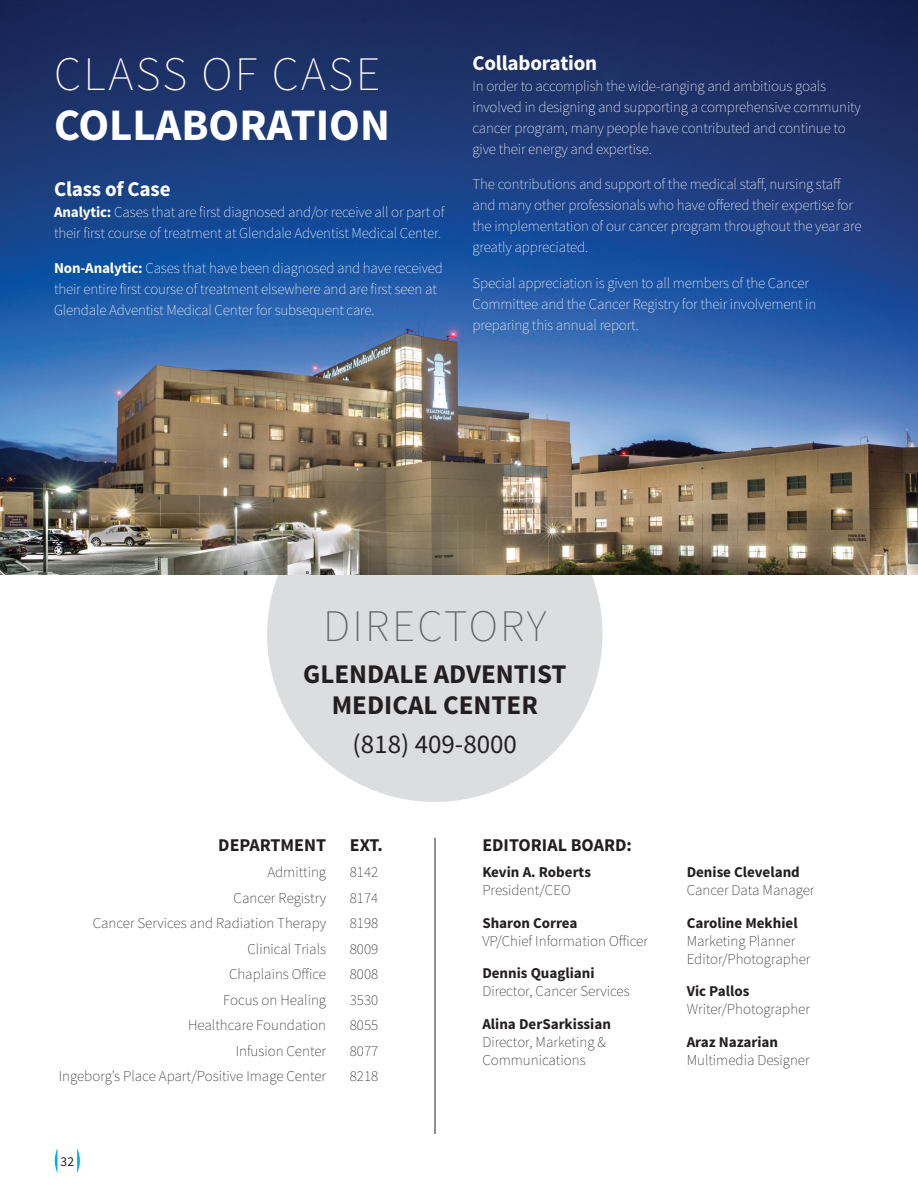
<style>
.page{position:relative;width:918px;height:1188px;background:#fff}
.page>*{position:absolute;margin:0;border:0;box-sizing:border-box;transform-origin:0 0}
.t1{font:200 48px "Source Sans Pro";letter-spacing:.05em;color:#fff}
.t2{font:700 45px "Source Sans Pro";color:#fff}
.t3{font:200 45px "Source Sans Pro";letter-spacing:.05em;color:#636366}
.t4{font:700 27px/31.5px "Source Sans Pro";color:#231f20;text-align:center}
.t5{font:27px "Source Sans Pro";color:#231f20}
.t6{font:700 21px "Source Sans Pro";letter-spacing:-.01em;color:#fff}
.t7{font:700 18px "Source Sans Pro";color:#231f20}
.t8{font:200 15px/21px "Source Sans Pro";letter-spacing:-.01em;color:#fff}
.t9{font:200 15px/25.5px "Source Sans Pro";color:#231f20}
.t10{font:700 15px "Source Sans Pro";color:#231f20}
.t11{font:13.5px "Source Sans Pro";color:#231f20}
.s1{font-weight:700}
</style>
<div class="page">
<div style="left:267px;top:467px;width:336px;height:335px;background:#dcdddf;border-radius:50%"></div>
<img style="left:0;top:0;width:918px;height:575px">
<hr style="left:435px;top:838px;width:1px;height:296px;background:#231f20">
<svg style="left:55px;top:1148px;width:25px;height:25px"></svg>
<h1 class="t1" style="left:54px;top:45px;width:328px">CLASS OF CASE</h1>
<h2 class="t2" style="left:54px;top:96px;width:337px">COLLABORATION</h2>
<h3 class="t6" style="left:54px;top:175px;width:118px">Class of Case</h3>
<p class="t8" style="left:54px;top:201px;width:392px"><span class="s1">Analytic:</span> Cases that are first diagnosed and/or receive all or part of their first course of treatment at Glendale Adventist Medical Center.</p>
<p class="t8" style="left:54px;top:258px;width:391px"><span class="s1">Non-Analytic:</span> Cases that have been diagnosed and have received their entire first course of treatment elsewhere and are first seen at<br>Glendale Adventist Medical Center for subsequent care.</p>
<h3 class="t6" style="left:472px;top:49px;width:126px">Collaboration</h3>
<p class="t8" style="left:472px;top:75px;width:390px">In order to accomplish the wide-ranging and ambitious goals involved in designing and supporting a comprehensive community cancer program, many people have contributed and continue to give their energy and expertise.</p>
<p class="t8" style="left:472px;top:174px;width:391px">The contributions and support of the medical staff, nursing staff and many other professionals who have offered their expertise for the implementation of our cancer program throughout the year are greatly appreciated.</p>
<p class="t8" style="left:472px;top:272px;width:345px">Special appreciation is given to all members of the Cancer<br>Committee and the Cancer Registry for their involvement in preparing this annual report.</p>
<h2 class="t3" style="left:323px;top:599px;width:225px">DIRECTORY</h2>
<h3 class="t4" style="left:303px;top:659px;width:265px">GLENDALE ADVENTIST<br>MEDICAL CENTER</h3>
<h3 class="t5" style="left:353px;top:727px;width:166px">(818) 409-8000</h3>
<p class="t7" style="left:218px;top:834px;width:109px">DEPARTMENT</p>
<p class="t7" style="left:350px;top:834px;width:35px">EXT.</p>
<p class="t7" style="left:482px;top:834px;width:151px">EDITORIAL BOARD:</p>
<p class="t9" style="left:59px;top:860px;width:269px;text-align:right">Admitting<br>Cancer Registry<br>Cancer Services and Radiation Therapy<br>Clinical Trials<br>Chaplains Office<br>Focus on Healing<br>Healthcare Foundation<br>Infusion Center<br>Ingeborg’s Place Apart/Positive Image Center</p>
<p class="t10" style="left:482px;top:863px;width:110px">Kevin A. Roberts</p>
<p class="t9" style="left:350px;top:860px;width:30px;text-align:justify">8142<br>8174<br>8198<br>8009<br>8008<br>3530<br>8055<br>8077<br>8218</p>
<p class="t9" style="left:482px;top:878px;width:90px">President/CEO</p>
<p class="t10" style="left:482px;top:913px;width:97px">Sharon Correa</p>
<p class="t9" style="left:482px;top:928px;width:167px">VP/Chief Information Officer</p>
<p class="t10" style="left:482px;top:964px;width:114px">Dennis Quagliani</p>
<p class="t9" style="left:482px;top:979px;width:149px">Director, Cancer Services</p>
<p class="t10" style="left:482px;top:1014px;width:130px">Alina DerSarkissian</p>
<p class="t9" style="left:482px;top:1033px;width:125px;line-height:18px">Director, Marketing &amp;<br>Communications</p>
<p class="t11" style="left:60px;top:1153px;width:15px">32</p>
<p class="t10" style="left:687px;top:863px;width:115px">Denise Cleveland</p>
<p class="t9" style="left:687px;top:878px;width:129px">Cancer Data Manager</p>
<p class="t10" style="left:687px;top:913px;width:112px">Caroline Mekhiel</p>
<p class="t9" style="left:687px;top:932px;width:125px;line-height:18px">Marketing Planner<br>Editor/Photographer</p>
<p class="t10" style="left:687px;top:982px;width:64px">Vic Pallos</p>
<p class="t9" style="left:687px;top:997px;width:125px">Writer/Photographer</p>
<p class="t10" style="left:687px;top:1032px;width:93px">Araz Nazarian</p>
<p class="t9" style="left:687px;top:1047px;width:125px">Multimedia Designer</p>
</div>
